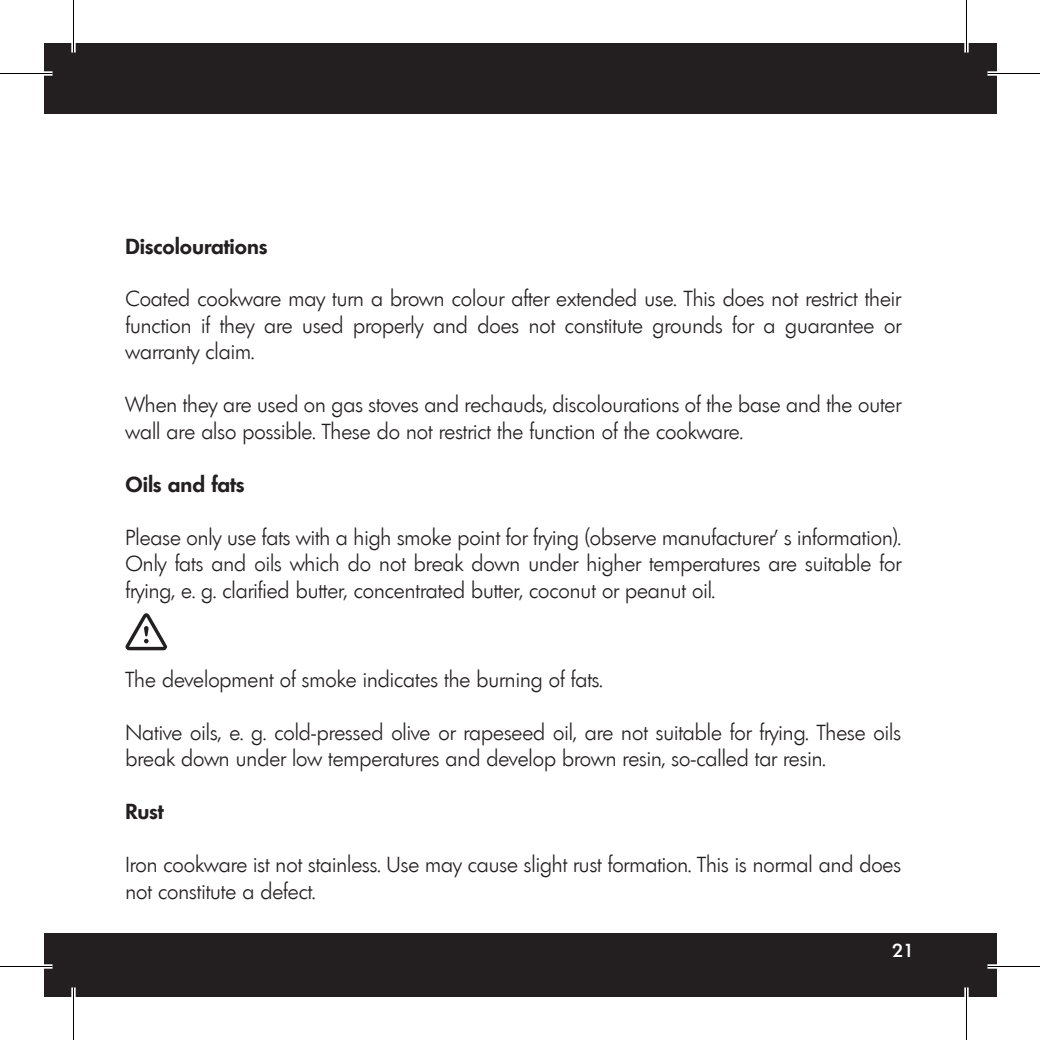
<style>
.page{position:relative;width:1040px;height:1040px;background:#fff}
.page>*{position:absolute;margin:0;border:0;box-sizing:border-box;transform-origin:0 0}
.t1{font:300 21px/26.6px "Limerick";color:#231f20}
.t2{font:600 21px "Limerick";color:#231f20}
.t3{font:500 18.2px "Limerick";color:#fff}
</style>
<div class="page">
<div style="left:44px;top:44px;width:952px;height:70px;background:#231f20"></div>
<div style="left:44px;top:933px;width:952px;height:63px;background:#231f20"></div>
<svg style="left:125px;top:613px;width:42px;height:37px"></svg>
<div style="left:0;top:71px;width:52px;height:5px;background:#fff"></div>
<div style="left:987px;top:71px;width:53px;height:5px;background:#fff"></div>
<div style="left:0;top:964px;width:52px;height:5px;background:#fff"></div>
<div style="left:987px;top:964px;width:53px;height:5px;background:#fff"></div>
<div style="left:71px;top:0;width:5px;height:52px;background:#fff"></div>
<div style="left:71px;top:987px;width:5px;height:53px;background:#fff"></div>
<div style="left:964px;top:0;width:5px;height:52px;background:#fff"></div>
<div style="left:964px;top:987px;width:5px;height:53px;background:#fff"></div>
<hr style="left:0;top:73px;width:52px;height:1px;background:#000">
<hr style="left:987px;top:73px;width:53px;height:1px;background:#000">
<hr style="left:0;top:966px;width:52px;height:1px;background:#000">
<hr style="left:987px;top:966px;width:53px;height:1px;background:#000">
<hr style="left:73px;top:0;width:1px;height:52px;background:#000">
<hr style="left:73px;top:987px;width:1px;height:53px;background:#000">
<hr style="left:966px;top:0;width:1px;height:52px;background:#000">
<hr style="left:966px;top:987px;width:1px;height:53px;background:#000">
<p class="t2" style="left:125px;top:232px;width:143px">Discolourations</p>
<p class="t1" style="left:125px;top:286px;width:777px;text-align:justify">Coated cookware may turn a brown colour after extended use. This does not restrict their function if they are used properly and does not constitute grounds for a guarantee or warranty claim.</p>
<p class="t1" style="left:125px;top:392px;width:777px">When they are used on gas stoves and rechauds, discolourations of the base and the outer wall are also possible. These do not restrict the function of the cookware.</p>
<p class="t2" style="left:125px;top:471px;width:120px">Oils and fats</p>
<p class="t1" style="left:125px;top:524px;width:777px;text-align:justify">Please only use fats with a high smoke point for frying (observe manufacturer’ s information).<br>Only fats and oils which do not break down under higher temperatures are suitable for frying, e. g. clarified butter, concentrated butter, coconut or peanut oil.</p>
<p class="t1" style="left:125px;top:666px;width:479px">The development of smoke indicates the burning of fats.</p>
<p class="t1" style="left:125px;top:719px;width:777px">Native oils, e. g. cold-pressed olive or rapeseed oil, are not suitable for frying. These oils break down under low temperatures and develop brown resin, so-called tar resin.</p>
<p class="t2" style="left:125px;top:798px;width:40px">Rust</p>
<p class="t1" style="left:125px;top:851px;width:777px">Iron cookware ist not stainless. Use may cause slight rust formation. This is normal and does not constitute a defect.</p>
<p class="t3" style="left:892px;top:939px;width:24px">21</p>
</div>
